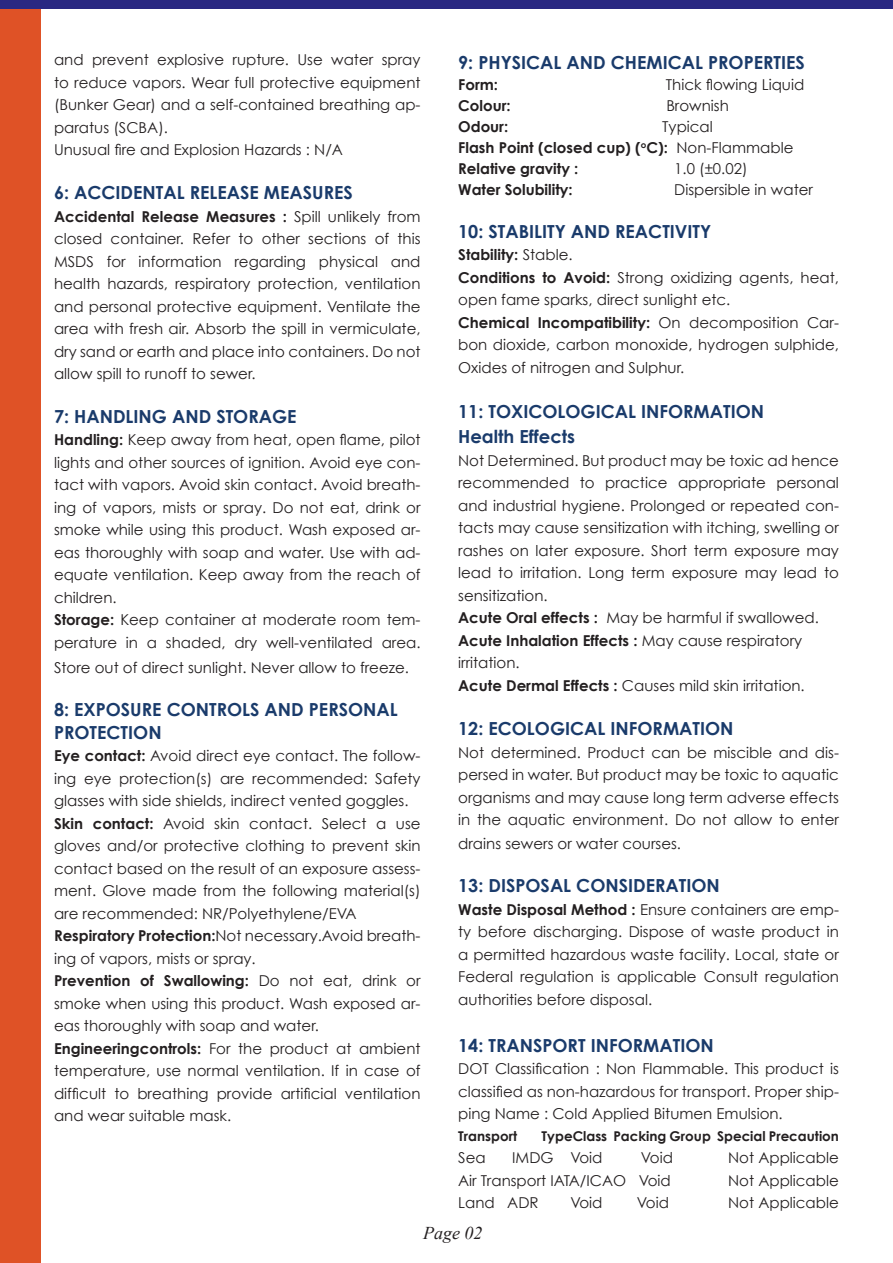
<style>
.page{position:relative;width:893px;height:1263px;background:#fff}
.page>*{position:absolute;margin:0;border:0;box-sizing:border-box;transform-origin:0 0}
.t1{font:700 18px/22.5px "Century Gothic";color:#1a3b6b}
.t2{font:italic 18px "Times New Roman";color:#231f20}
.t3{font:15px/22.5px "Century Gothic";color:#231f20}
.t4{font:700 15px/21px "Century Gothic";color:#231f20}
.t5{font:700 13.5px "Century Gothic";color:#231f20}
.s1{font-weight:700}
.s2{font-weight:400}
.s3{font-weight:700;font-size:18px;color:#1a3b6b}
</style>
<div class="page">
<div style="left:0;top:4px;width:40px;height:1259px;background:#df5226"></div>
<div style="left:0;top:0;width:893px;height:9px;background:#292882"></div>
<p class="t3" style="left:54px;top:48px;width:368px">and prevent explosive rupture. Use water spray to reduce vapors. Wear full protective equipment (Bunker Gear) and a self-contained breathing ap&shy;paratus (SCBA).<br>Unusual fire and Explosion Hazards : N/A</p>
<p class="t1" style="left:54px;top:181px;width:300px">6: ACCIDENTAL RELEASE MEASURES</p>
<p class="t3" style="left:54px;top:205px;width:368px;text-align:justify"><span class="s1">Accidental Release Measures :</span> Spill unlikely from closed container. Refer to other sections of this MSDS for information regarding physical and health hazards, respiratory protection, ventilation and personal protective equipment. Ventilate the area with fresh air. Absorb the spill in vermiculate, dry sand or earth and place into containers. Do not allow spill to runoff to sewer.</p>
<p class="t1" style="left:54px;top:404px;width:244px">7: HANDLING AND STORAGE</p>
<p class="t3" style="left:54px;top:428px;width:368px"><span class="s1">Handling:</span> Keep away from heat, open flame, pilot lights and other sources of ignition. Avoid eye con&shy;tact with vapors. Avoid skin contact. Avoid breath&shy;ing of vapors, mists or spray. Do not eat, drink or smoke while using this product. Wash exposed ar&shy;eas thoroughly with soap and water. Use with ad&shy;equate ventilation. Keep away from the reach of children.<br><span class="s1">Storage:</span> Keep container at moderate room tem&shy;perature in a shaded, dry well-ventilated area.</p>
<p class="t3" style="left:54px;top:656px;width:357px">Store out of direct sunlight. Never allow to freeze.</p>
<p class="t1" style="left:54px;top:698px;width:345px">8: EXPOSURE CONTROLS AND PERSONAL<br>PROTECTION</p>
<p class="t3" style="left:54px;top:744px;width:368px"><span class="s1">Eye contact:</span> Avoid direct eye contact. The follow&shy;ing eye protection(s) are recommended: Safety glasses with side shields, indirect vented goggles.<br><span class="s1">Skin contact:</span> Avoid skin contact. Select a use gloves and/or protective clothing to prevent skin contact based on the result of an exposure assess&shy;ment. Glove made from the following material(s) are recommended: NR/Polyethylene/EVA <span class="s1">Respiratory Protection:</span>Not necessary.Avoid breath&shy;ing of vapors, mists or spray.<br><span class="s1">Prevention of Swallowing:</span> Do not eat, drink or smoke when using this product. Wash exposed ar&shy;eas thoroughly with soap and water.<br><span class="s1">Engineeringcontrols:</span> For the product at ambient temperature, use normal ventilation. If in case of difficult to breathing provide artificial ventilation and wear suitable mask.</p>
<p class="t1" style="left:458px;top:50px;width:348px">9: PHYSICAL AND CHEMICAL PROPERTIES</p>
<p class="t4" style="left:458px;top:73px;width:41px">Form:</p>
<p class="t3" style="left:666px;top:73px;width:140px">Thick flowing Liquid</p>
<p class="t4" style="left:458px;top:94px;width:54px">Colour:</p>
<p class="t3" style="left:666px;top:94px;width:64px">Brownish</p>
<p class="t4" style="left:458px;top:115px;width:52px">Odour:</p>
<p class="t4" style="left:458px;top:115px;width:337px;text-indent:204px"><span class="s2">Typical<br></span>Flash Point (closed cup) (<sup>o</sup>C): <span class="s2">Non-Flammable<br></span>Relative gravity :</p>
<p class="t3" style="left:674px;top:157px;width:75px">1.0 (±0.02)</p>
<p class="t4" style="left:458px;top:178px;width:116px">Water Solubility:</p>
<p class="t3" style="left:674px;top:178px;width:140px">Dispersible in water</p>
<p class="t1" style="left:458px;top:220px;width:255px">10: STABILITY AND REACTIVITY</p>
<p class="t3" style="left:458px;top:243px;width:382px"><span class="s1">Stability:</span> Stable.<br><span class="s1">Conditions to Avoid:</span> Strong oxidizing agents, heat, open fame sparks, direct sunlight etc.<br><span class="s1">Chemical Incompatibility:</span> On decomposition Car&shy;bon dioxide, carbon monoxide, hydrogen sulphide, Oxides of nitrogen and Sulphur.</p>
<p class="t1" style="left:458px;top:398px;width:307px;line-height:25.5px">11: TOXICOLOGICAL INFORMATION<br>Health Effects</p>
<p class="t3" style="left:458px;top:449px;width:382px">Not Determined. But product may be toxic ad hence recommended to practice appropriate personal and industrial hygiene. Prolonged or repeated con&shy;tacts may cause sensitization with itching, swelling or rashes on later exposure. Short term exposure may lead to irritation. Long term exposure may lead to sensitization.<br><span class="s1">Acute Oral effects :</span> May be harmful if swallowed.<br><span class="s1">Acute Inhalation Effects :</span> May cause respiratory irritation.<br><span class="s1">Acute Dermal Effects :</span> Causes mild skin irritation.</p>
<p class="t1" style="left:458px;top:717px;width:277px">12: ECOLOGICAL INFORMATION</p>
<p class="t3" style="left:458px;top:741px;width:382px;text-align:justify">Not determined. Product can be miscible and dis&shy;persed in water. But product may be toxic to aquatic organisms and may cause long term adverse effects in the aquatic environment. Do not allow to enter</p>
<p class="t3" style="left:458px;top:832px;width:224px">drains sewers or water courses.</p>
<p class="t1" style="left:458px;top:874px;width:263px">13: DISPOSAL CONSIDERATION</p>
<p class="t3" style="left:458px;top:898px;width:382px;text-align:justify"><span class="s1">Waste Disposal Method :</span> Ensure containers are emp&shy;ty before discharging. Dispose of waste product in a permitted hazardous waste facility. Local, state or Federal regulation is applicable Consult regulation authorities before disposal.</p>
<p class="t1" style="left:458px;top:1033px;width:257px">14: TRANSPORT INFORMATION</p>
<p class="t3" style="left:458px;top:1057px;width:382px;text-align:justify">DOT Classification : Non Flammable. This product is classified as non-hazardous for transport. Proper ship&shy;ping Name : Cold Applied Bitumen Emulsion.</p>
<p class="t5" style="left:458px;top:1127px;width:60px">Transport</p>
<p class="t5" style="left:542px;top:1127px;width:299px">TypeClass Packing Group Special Precaution</p>
<p class="t3" style="left:458px;top:1146px;width:29px">Sea</p>
<p class="t3" style="left:512px;top:1146px;width:92px">IMDG Void</p>
<p class="t3" style="left:641px;top:1146px;width:34px">Void</p>
<p class="t3" style="left:728px;top:1146px;width:112px">Not Applicable</p>
<p class="t3" style="left:458px;top:1169px;width:223px">Air Transport IATA/ICAO Void<span class="s3">￼</span></p>
<p class="t3" style="left:728px;top:1169px;width:112px">Not Applicable</p>
<p class="t3" style="left:458px;top:1191px;width:82px">Land ADR</p>
<p class="t3" style="left:570px;top:1191px;width:34px">Void</p>
<p class="t3" style="left:637px;top:1191px;width:34px">Void</p>
<p class="t3" style="left:728px;top:1191px;width:112px">Not Applicable</p>
<p class="t2" style="left:423px;top:1220px;width:61px">Page 02</p>
</div>
